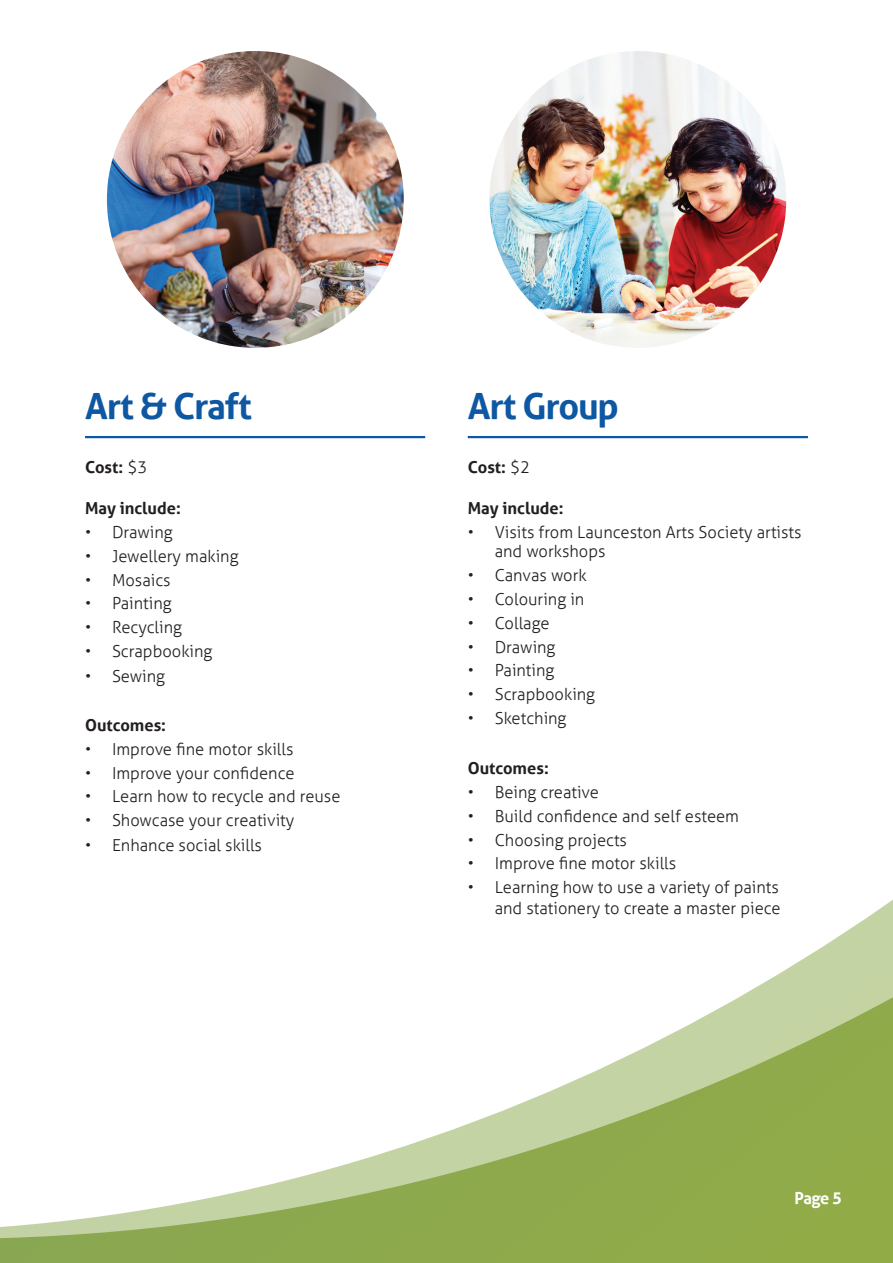
<style>
.page{position:relative;width:893px;height:1263px;background:#fff}
.page>*{position:absolute;margin:0;border:0;box-sizing:border-box;transform-origin:0 0}
.t1{font:700 36px "Aller";letter-spacing:-.03em;color:#0e57a3}
.t2{font:300 16.5px/19.5px "Aller";color:#231f20}
.t3{font:700 16.5px "Aller";color:#231f20}
.t4{font:700 16.5px "Aller";color:#fff}
.s1{font-weight:300}
</style>
<div class="page">
<svg style="left:0;top:900px;width:893px;height:363px"></svg>
<hr style="left:468px;top:436px;width:340px;height:2px;background:#0e57a3">
<hr style="left:85px;top:436px;width:340px;height:2px;background:#0e57a3">
<img style="left:107px;top:51px;width:297px;height:297px;border-radius:148px">
<img style="left:489px;top:51px;width:297px;height:297px;border-radius:148px">
<h1 class="t1" style="left:85px;top:384px;width:168px">Art &amp; Craft</h1>
<p class="t3" style="left:85px;top:457px;width:64px">Cost: <span class="s1">$3</span></p>
<p class="t3" style="left:85px;top:498px;width:97px">May include:</p>
<p class="t2" style="left:85px;top:522px;width:89px">• Drawing</p>
<p class="t2" style="left:85px;top:546px;width:155px">• Jewellery making</p>
<p class="t2" style="left:85px;top:570px;width:87px">• Mosaics</p>
<p class="t2" style="left:85px;top:594px;width:88px">• Painting</p>
<p class="t2" style="left:85px;top:617px;width:98px">• Recycling</p>
<p class="t2" style="left:85px;top:641px;width:129px">• Scrapbooking</p>
<p class="t2" style="left:85px;top:666px;width:81px">• Sewing</p>
<p class="t3" style="left:85px;top:715px;width:83px">Outcomes:</p>
<p class="t2" style="left:85px;top:739px;width:210px">• Improve fine motor skills</p>
<p class="t2" style="left:85px;top:763px;width:211px">• Improve your confidence</p>
<p class="t2" style="left:85px;top:787px;width:257px">• Learn how to recycle and reuse</p>
<p class="t2" style="left:85px;top:810px;width:211px">• Showcase your creativity</p>
<p class="t2" style="left:85px;top:836px;width:179px">• Enhance social skills</p>
<h1 class="t1" style="left:468px;top:384px;width:153px">Art Group</h1>
<p class="t3" style="left:468px;top:457px;width:64px">Cost: <span class="s1">$2</span></p>
<p class="t3" style="left:468px;top:498px;width:97px">May include:</p>
<p class="t2" style="left:495px;top:522px;width:308px;text-indent:-27px">• Visits from Launceston Arts Society artists and workshops</p>
<p class="t2" style="left:468px;top:566px;width:121px">• Canvas work</p>
<p class="t2" style="left:468px;top:589px;width:118px">• Colouring in</p>
<p class="t2" style="left:468px;top:613px;width:83px">• Collage</p>
<p class="t2" style="left:468px;top:637px;width:89px">• Drawing</p>
<p class="t2" style="left:468px;top:661px;width:88px">• Painting</p>
<p class="t2" style="left:468px;top:684px;width:129px">• Scrapbooking</p>
<p class="t2" style="left:468px;top:708px;width:100px">• Sketching</p>
<p class="t3" style="left:468px;top:758px;width:83px">Outcomes:</p>
<p class="t2" style="left:468px;top:782px;width:133px">• Being creative</p>
<p class="t2" style="left:468px;top:806px;width:273px">• Build confidence and self esteem</p>
<p class="t2" style="left:468px;top:830px;width:161px">• Choosing projects</p>
<p class="t2" style="left:468px;top:854px;width:210px">• Improve fine motor skills</p>
<p class="t2" style="left:468px;top:877px;width:314px;line-height:21px;text-align:right">• Learning how to use a variety of paints and stationery to create a master piece</p>
<p class="t4" style="left:794px;top:1188px;width:49px">Page 5</p>
</div>
